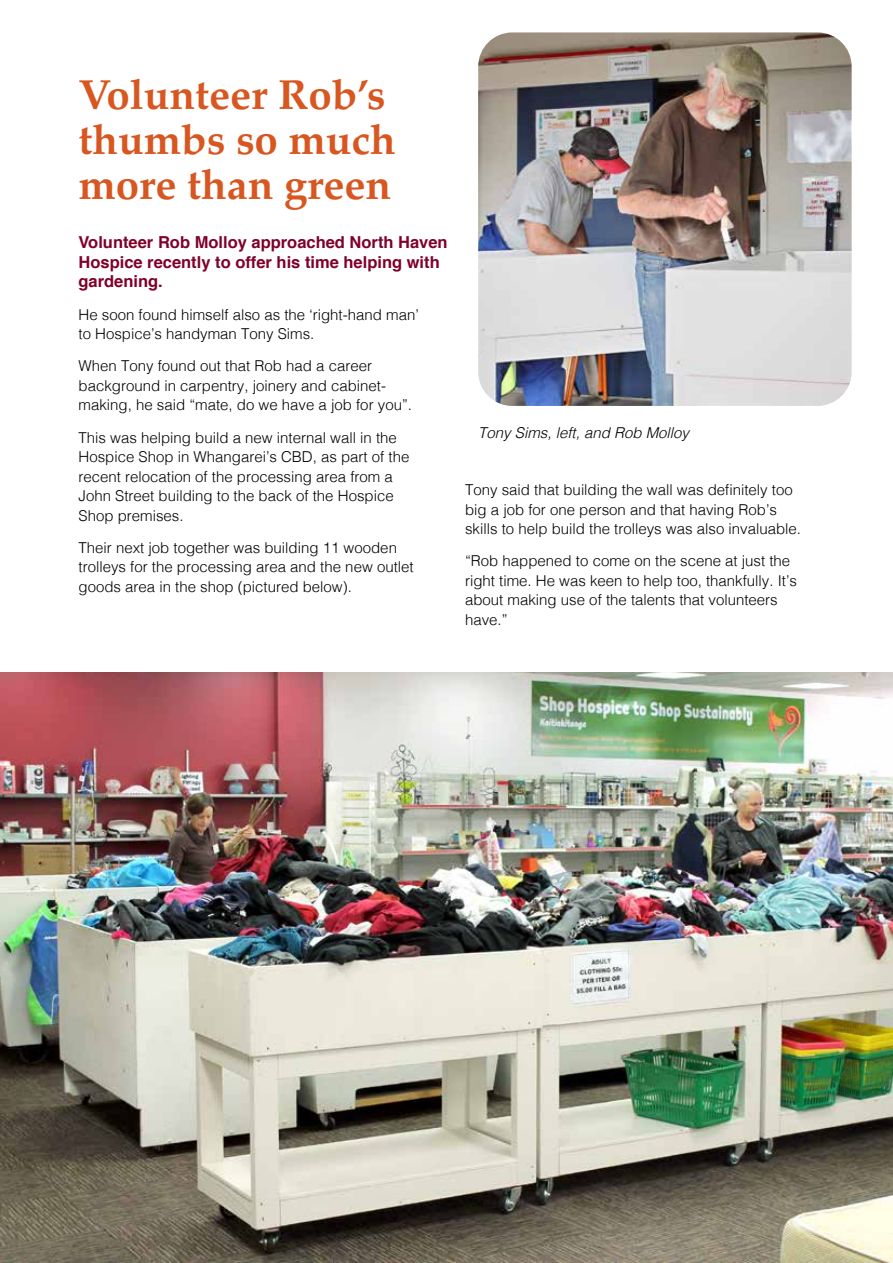
<style>
.page{position:relative;width:893px;height:1263px;background:#fff}
.page>*{position:absolute;margin:0;border:0;box-sizing:border-box;transform-origin:0 0}
.t1{font:700 42px/45px "Palatino";color:#d85620}
.t2{font:700 16.5px/19.5px "Helvetica";color:#800029}
.t3{font:300 15px/19.5px "Helvetica";color:#000}
.t4{font:italic 300 15px "Helvetica";color:#000}
</style>
<div class="page">
<img style="left:478px;top:32px;width:374px;height:374px">
<img style="left:0;top:673px;width:893px;height:590px">
<h1 class="t1" style="left:79px;top:71px;width:319px">Volunteer Rob’s thumbs so much more than green</h1>
<p class="t2" style="left:79px;top:233px;width:371px">Volunteer Rob Molloy approached North Haven<br>Hospice recently to offer his time helping with gardening.</p>
<p class="t3" style="left:79px;top:303px;width:342px">He soon found himself also as the ‘right-hand man’ to Hospice’s handyman Tony Sims.</p>
<p class="t3" style="left:79px;top:355px;width:335px">When Tony found out that Rob had a career background in carpentry, joinery and cabinet&shy;making, he said “mate, do we have a job for you”.</p>
<p class="t3" style="left:79px;top:426px;width:332px">This was helping build a new internal wall in the Hospice Shop in Whangarei’s CBD, as part of the recent relocation of the processing area from a John Street building to the back of the Hospice Shop premises.</p>
<p class="t3" style="left:79px;top:537px;width:337px">Their next job together was building 11 wooden trolleys for the processing area and the new outlet goods area in the shop (pictured below).</p>
<p class="t4" style="left:478px;top:420px;width:212px">Tony Sims, left, and Rob Molloy</p>
<p class="t3" style="left:465px;top:479px;width:337px">Tony said that building the wall was definitely too big a job for one person and that having Rob’s skills to help build the trolleys was also invaluable.</p>
<p class="t3" style="left:465px;top:550px;width:333px">“Rob happened to come on the scene at just the right time. He was keen to help too, thankfully. It’s about making use of the talents that volunteers have.”</p>
</div>
